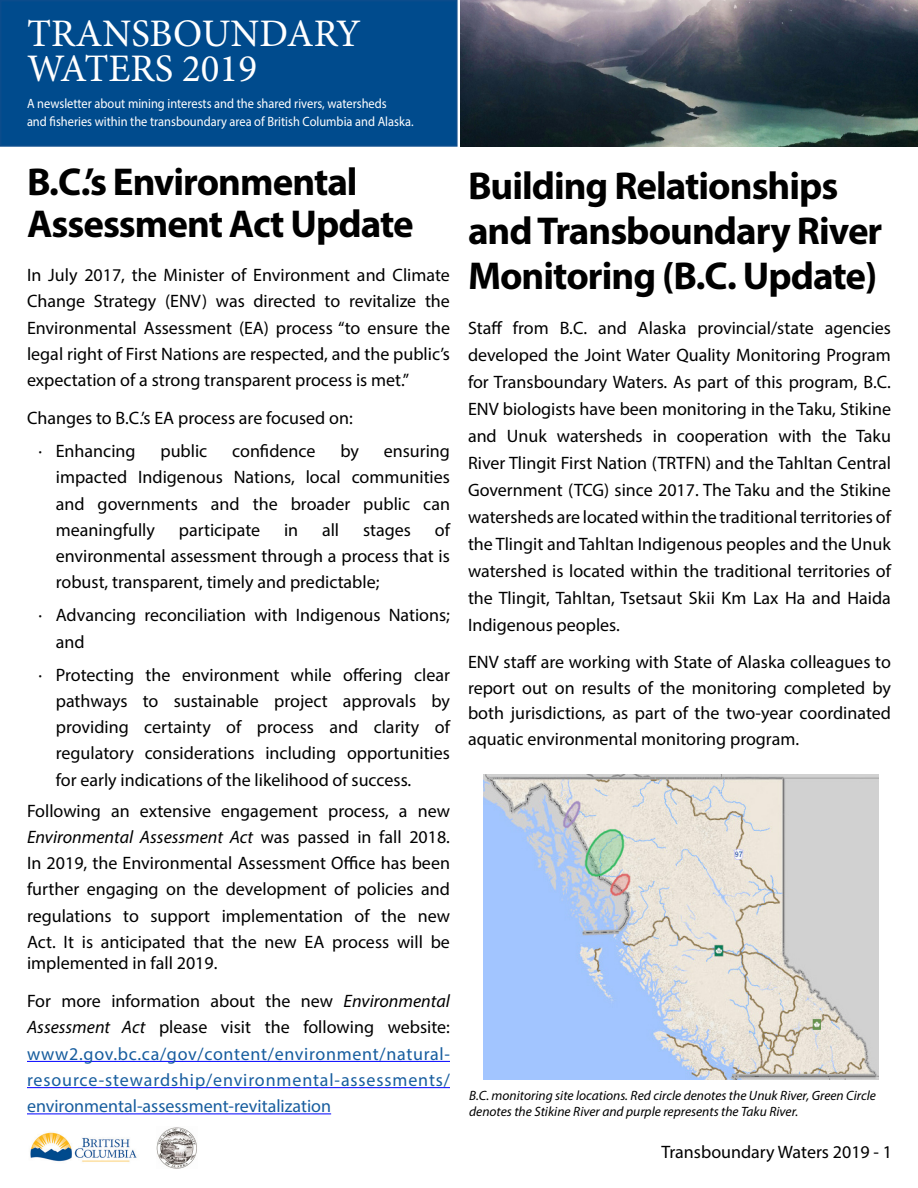
<style>
.page{position:relative;width:918px;height:1188px;background:#fff}
.page>*{position:absolute;margin:0;border:0;box-sizing:border-box;transform-origin:0 0}
.t1{font:700 39px/45px "Myriad Pro";letter-spacing:-.025em;color:#000}
.t2{font:39px/34.5px "Minion Pro";color:#fff}
.t3{font:18px/26.2px "Myriad Pro";color:#000;text-align:justify}
.t4{font:18px/26.2px "Myriad Pro";color:#175d9e;text-align:justify}
.t5{font:13.5px/18px "Myriad Pro";color:#fff;scale:.92 1}
.Paragraph_Style_1{font:italic 13.5px/16.5px "Myriad Pro";color:#000}
.s1{font-style:italic}
.s2{color:#000}
.s3{font-style:italic;color:#000}
</style>
<div class="page">
<div style="left:0;top:0;width:458px;height:147px;background:#004b8d;border:2px solid #0b4c8c"></div>
<img style="left:460px;top:0;width:458px;height:147px">
<img style="left:30px;top:1132px;width:107px;height:30px">
<img style="left:156px;top:1127px;width:41px;height:41px">
<hr style="left:27px;top:1061px;width:423px;height:1px;background:#00f">
<hr style="left:27px;top:1087px;width:423px;height:1px;background:#00f">
<hr style="left:27px;top:1113px;width:304px;height:1px;background:#00f">
<img style="left:483px;top:774px;width:396px;height:305px">
<h1 class="t2" style="left:27px;top:17px;width:335px">TRANSBOUNDARY<br>WATERS 2019</h1>
<p class="t5" style="left:27px;top:94px;width:422px">A newsletter about mining interests and the shared rivers, watersheds<br>and fisheries within the transboundary area of British Columbia and Alaska.</p>
<p class="t1" style="left:27px;top:159px;width:388px;line-height:42px">B.C.’s Environmental<br>Assessment Act Update</p>
<p class="t3" style="left:27px;top:262px;width:425px">In July 2017, the Minister of Environment and Climate Change Strategy (ENV) was directed to revitalize the Environmental Assessment (EA) process “to ensure the legal right of First Nations are respected, and the public’s expectation of a strong transparent process is met.”</p>
<p class="t3" style="left:27px;top:405px;width:327px">Changes to B.C.’s EA process are focused on:</p>
<p class="t3" style="left:38px;top:438px;width:5px">·</p>
<p class="t3" style="left:38px;top:601px;width:5px">·</p>
<p class="t3" style="left:38px;top:661px;width:5px">·</p>
<p class="t3" style="left:56px;top:438px;width:81px">Enhancing</p>
<p class="t3" style="left:160px;top:438px;width:48px">public</p>
<p class="t3" style="left:232px;top:438px;width:85px">confidence</p>
<p class="t3" style="left:340px;top:438px;width:20px">by</p>
<p class="t3" style="left:56px;top:438px;width:396px;text-indent:328px">ensuring impacted Indigenous Nations, local communities and governments and the broader public can meaningfully</p>
<p class="t3" style="left:56px;top:517px;width:396px;text-indent:379px">of environmental assessment through a process that is robust, transparent, timely and predictable;</p>
<p class="t3" style="left:56px;top:602px;width:396px">Advancing reconciliation with Indigenous Nations; and</p>
<p class="t3" style="left:56px;top:661px;width:396px">Protecting the environment while offering clear pathways to sustainable project approvals by providing certainty of process and clarity of regulatory considerations including opportunities for early indications of the likelihood of success.</p>
<p class="t3" style="left:179px;top:517px;width:83px">participate</p>
<p class="t3" style="left:284px;top:517px;width:16px">in</p>
<p class="t3" style="left:322px;top:517px;width:19px">all</p>
<p class="t3" style="left:363px;top:517px;width:49px">stages</p>
<p class="t3" style="left:27px;top:797px;width:425px">Following an extensive engagement process, a new <span class="s1">Environmental Assessment Act</span> was passed in fall 2018.<br>In 2019, the Environmental Assessment Office has been further engaging on the development of policies and regulations to support implementation of the new Act. It is anticipated that the new EA process will be</p>
<p class="t3" style="left:27px;top:949px;width:192px">implemented in fall 2019.</p>
<p class="t4" style="left:27px;top:988px;width:425px"><span class="s2">For more information about the new</span> <span class="s3">Environmental Assessment Act</span> <span class="s2">please visit the following website: </span>www2.gov.bc.ca/gov/content/environment/natural&shy;resource-stewardship/environmental-assessments/ environmental-assessment-revitalization</p>
<p class="t1" style="left:468px;top:162px;width:416px">Building Relationships and Transboundary River<br>Monitoring (B.C. Update)</p>
<p class="t3" style="left:468px;top:314px;width:425px;line-height:27px">Staff from B.C. and Alaska provincial/state agencies developed the Joint Water Quality Monitoring Program for Transboundary Waters. As part of this program, B.C.<br>ENV biologists have been monitoring in the Taku, Stikine and Unuk watersheds in cooperation with the Taku River Tlingit First Nation (TRTFN) and the Tahltan Central Government (TCG) since 2017. The Taku and the Stikine watersheds are located within the traditional territories of the Tlingit and Tahltan Indigenous peoples and the Unuk watershed is located within the traditional territories of the Tlingit, Tahltan, Tsetsaut Skii Km Lax Ha and Haida Indigenous peoples.</p>
<p class="t3" style="left:468px;top:649px;width:425px;line-height:25.5px">ENV staff are working with State of Alaska colleagues to report out on results of the monitoring completed by both jurisdictions, as part of the two-year coordinated aquatic environmental monitoring program.</p>
<p class="Paragraph_Style_1" style="left:469px;top:1087px;width:408px">B.C. monitoring site locations. Red circle denotes the Unuk River, Green Circle denotes the Stikine River and purple represents the Taku River.</p>
<p class="t3" style="left:661px;top:1139px;width:232px">Transboundary Waters 2019 - 1</p>
</div>
